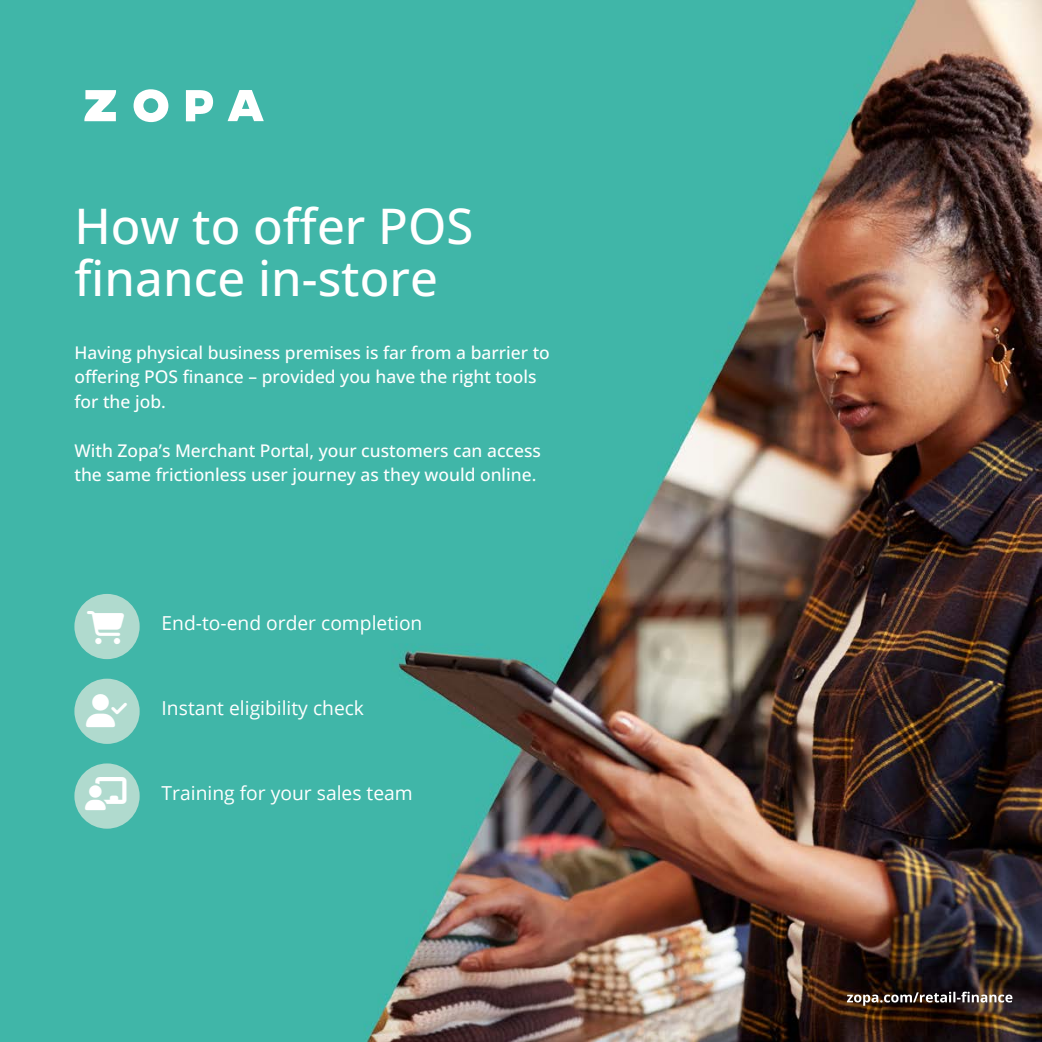
<style>
.page{position:relative;width:1042px;height:1042px;background:#fff}
.page>*{position:absolute;margin:0;border:0;box-sizing:border-box;transform-origin:0 0}
.t1{font:500 49px/52.5px "Open Sans";color:#fff}
.t2{font:33.07px "Font Awesome 6 Free Solid";color:#fff}
.t3{font:19.25px "Open Sans";color:#fff}
.t4{font:500 17.5px/24.5px "Open Sans";color:#fff}
</style>
<div class="page">
<img style="left:0;top:0;width:1042px;height:1042px">
<div style="left:74px;top:594px;width:66px;height:65px;background:#b0dace;border-radius:50%"></div>
<div style="left:74px;top:679px;width:66px;height:65px;background:#b0dace;border-radius:50%"></div>
<div style="left:74px;top:763px;width:66px;height:65px;background:#b0dace;border-radius:50%"></div>
<svg style="left:84px;top:89px;width:180px;height:33px"></svg>
<svg style="left:847px;top:991px;width:165px;height:14px"></svg>
<h1 class="t1" style="left:74px;top:198px;width:400px">How to offer POS finance in-store</h1>
<p class="t4" style="left:74px;top:340px;width:477px">Having physical business premises is far from a barrier to offering POS finance – provided you have the right tools for the job.</p>
<p class="t4" style="left:74px;top:438px;width:468px">With Zopa’s Merchant Portal, your customers can access the same frictionless user journey as they would online.</p>
<h2 class="t2" style="left:87px;top:611px;width:39px">▲□■▼</h2>
<h2 class="t2" style="left:85px;top:777px;width:43px">●□▼</h2>
<p class="t3" style="left:162px;top:610px;width:262px">End-to-end order completion</p>
<p class="t3" style="left:162px;top:695px;width:204px">Instant eligibility check</p>
<p class="t3" style="left:162px;top:780px;width:253px">Training for your sales team</p>
</div>
